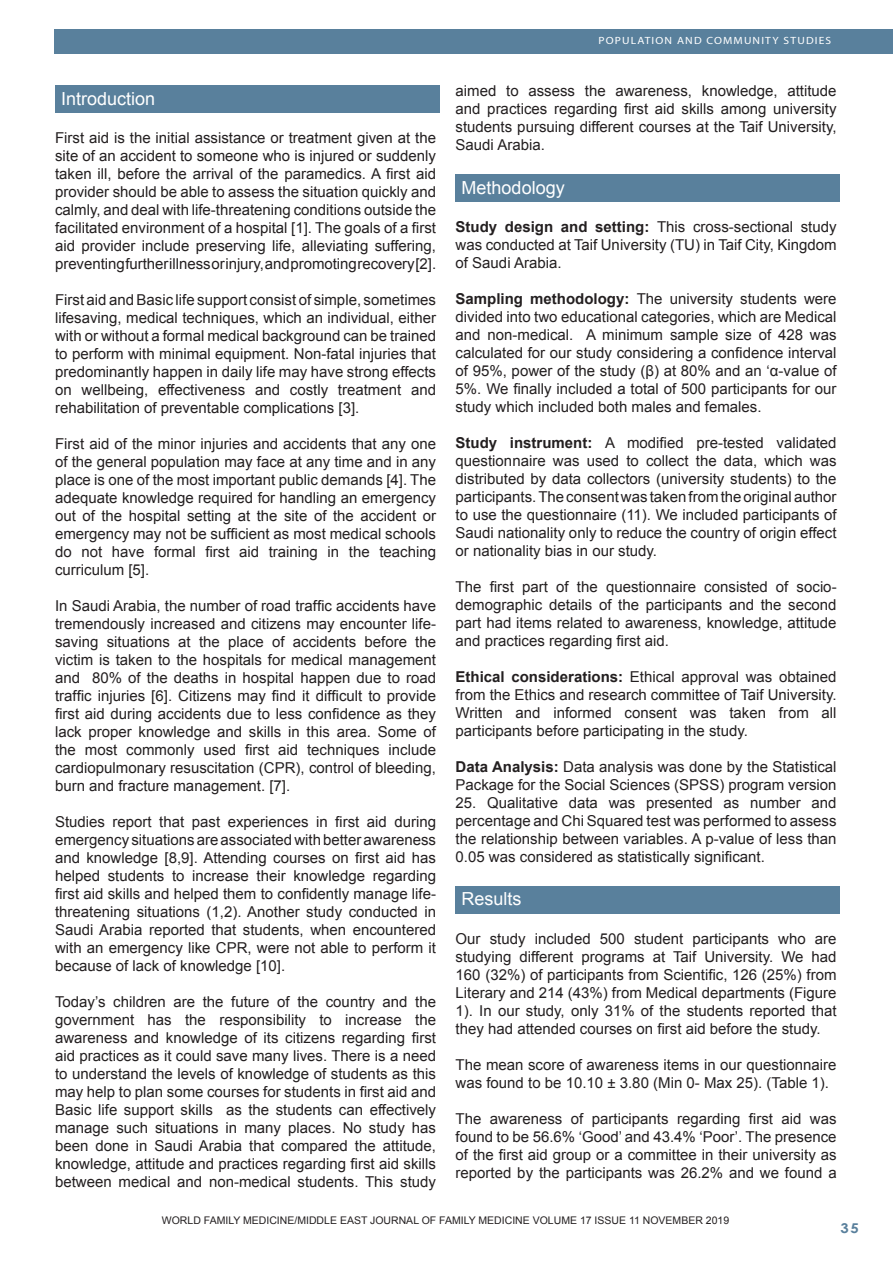
<style>
.page{position:relative;width:893px;height:1263px;background:#fff}
.page>*{position:absolute;margin:0;border:0;box-sizing:border-box;transform-origin:0 0}
.Footnote_Text{font:18px "Arial";color:#fff}
.Footnote_Text-2{font:15px/18px "Arial";color:#231f20;text-align:justify}
.t1{font:700 13.5px "Century Gothic";color:#59809c;scale:1.1 1}
.Footnote_Text-3{font:10.5px "Arial";color:#231f20}
.t2{font:10.5px "Myriad";letter-spacing:.1em;color:#fff;scale:1.1 1}
.s1{font-weight:700}
</style>
<div class="page">
<div style="left:54px;top:30px;width:839px;height:24px;background:#59809c"></div>
<div style="left:55px;top:85px;width:384px;height:28px;background:#59809c"></div>
<div style="left:456px;top:174px;width:384px;height:28px;background:#59809c"></div>
<div style="left:456px;top:886px;width:384px;height:27px;background:#59809c"></div>
<p class="Footnote_Text" style="left:61px;top:86px;width:96px">Introduction</p>
<p class="Footnote_Text-2" style="left:55px;top:129px;width:383px">First aid is the initial assistance or treatment given at the site of an accident to someone who is injured or suddenly taken ill, before the arrival of the paramedics. A first aid provider should be able to assess the situation quickly and calmly, and deal with life-threatening conditions outside the facilitated environment of a hospital [1]. The goals of a first aid provider include preserving life, alleviating suffering, preventing further illness or injury, and promoting recovery [2].</p>
<p class="Footnote_Text-2" style="left:55px;top:291px;width:382px">First aid and Basic life support consist of simple, sometimes lifesaving, medical techniques, which an individual, either with or without a formal medical background can be trained to perform with minimal equipment. Non-fatal injuries that predominantly happen in daily life may have strong effects on wellbeing, effectiveness and costly treatment and rehabilitation of preventable complications [3].</p>
<p class="Footnote_Text-2" style="left:55px;top:435px;width:382px">First aid of the minor injuries and accidents that any one of the general population may face at any time and in any place is one of the most important public demands [4]. The adequate knowledge required for handling an emergency out of the hospital setting at the site of the accident or emergency may not be sufficient as most medical schools do not have formal first aid training in the teaching curriculum [5].</p>
<p class="Footnote_Text-2" style="left:55px;top:597px;width:383px">In Saudi Arabia, the number of road traffic accidents have tremendously increased and citizens may encounter life&shy;saving situations at the place of accidents before the victim is taken to the hospitals for medical management and 80% of the deaths in hospital happen due to road traffic injuries [6]. Citizens may find it difficult to provide first aid during accidents due to less confidence as they lack proper knowledge and skills in this area. Some of the most commonly used first aid techniques include cardiopulmonary resuscitation (CPR), control of bleeding, burn and fracture management. [7].</p>
<p class="Footnote_Text-2" style="left:55px;top:813px;width:383px">Studies report that past experiences in first aid during emergency situations are associated with better awareness and knowledge [8,9]. Attending courses on first aid has helped students to increase their knowledge regarding first aid skills and helped them to confidently manage life&shy;threatening situations (1,2). Another study conducted in Saudi Arabia reported that students, when encountered with an emergency like CPR, were not able to perform it because of lack of knowledge [10].</p>
<p class="Footnote_Text-2" style="left:55px;top:993px;width:383px">Today’s children are the future of the country and the government has the responsibility to increase the awareness and knowledge of its citizens regarding first aid practices as it could save many lives. There is a need to understand the levels of knowledge of students as this may help to plan some courses for students in first aid and Basic life support skills as the students can effectively manage such situations in many places. No study has been done in Saudi Arabia that compared the attitude, knowledge, attitude and practices regarding first aid skills between medical and non-medical students. This study</p>
<p class="t2" style="left:598px;top:35px;width:213px">POPULATION AND COMMUNITY STUDIES</p>
<p class="Footnote_Text-2" style="left:456px;top:82px;width:382px">aimed to assess the awareness, knowledge, attitude and practices regarding first aid skills among university students pursuing different courses at the Taif University, Saudi Arabia.</p>
<p class="Footnote_Text" style="left:462px;top:175px;width:105px">Methodology</p>
<p class="Footnote_Text-2" style="left:456px;top:218px;width:382px"><span class="s1">Study design and setting:</span> This cross-sectional study was conducted at Taif University (TU) in Taif City, Kingdom of Saudi Arabia.</p>
<p class="Footnote_Text-2" style="left:456px;top:290px;width:382px"><span class="s1">Sampling methodology:</span> The university students were divided into two educational categories, which are Medical and non-medical. A minimum sample size of 428 was calculated for our study considering a confidence interval of 95%, power of the study (β) at 80% and an ‘α-value of 5%. We finally included a total of 500 participants for our study which included both males and females.</p>
<p class="Footnote_Text-2" style="left:456px;top:434px;width:383px"><span class="s1">Study instrument:</span> A modified pre-tested validated questionnaire was used to collect the data, which was distributed by data collectors (university students) to the participants. The consent was taken from the original author to use the questionnaire (11). We included participants of Saudi nationality only to reduce the country of origin effect or nationality bias in our study.</p>
<p class="Footnote_Text-2" style="left:456px;top:578px;width:382px">The first part of the questionnaire consisted of socio&shy;demographic details of the participants and the second part had items related to awareness, knowledge, attitude and practices regarding first aid.</p>
<p class="Footnote_Text-2" style="left:456px;top:668px;width:382px"><span class="s1">Ethical considerations:</span> Ethical approval was obtained from the Ethics and research committee of Taif University.<br>Written and informed consent was taken from all participants before participating in the study.</p>
<p class="Footnote_Text-2" style="left:456px;top:758px;width:382px"><span class="s1">Data Analysis:</span> Data analysis was done by the Statistical<br>Package for the Social Sciences (SPSS) program version</p>
<p class="Footnote_Text-2" style="left:456px;top:794px;width:382px">25. Qualitative data was presented as number and percentage and Chi Squared test was performed to assess the relationship between variables. A p-value of less than 0.05 was considered as statistically significant.</p>
<p class="Footnote_Text" style="left:462px;top:887px;width:62px">Results</p>
<p class="Footnote_Text-2" style="left:456px;top:929px;width:383px">Our study included 500 student participants who are studying different programs at Taif University. We had 160 (32%) of participants from Scientific, 126 (25%) from Literary and 214 (43%) from Medical departments (Figure 1). In our study, only 31% of the students reported that they had attended courses on first aid before the study.</p>
<p class="Footnote_Text-2" style="left:456px;top:1055px;width:382px">The mean score of awareness items in our questionnaire was found to be 10.10 ± 3.80 (Min 0- Max 25). (Table 1).</p>
<p class="Footnote_Text-2" style="left:456px;top:1109px;width:383px">The awareness of participants regarding first aid was found to be 56.6% ‘Good’ and 43.4% ‘Poor’. The presence of the first aid group or a committee in their university as reported by the participants was 26.2% and we found a</p>
<p class="Footnote_Text-3" style="left:586px;top:1214px;width:7px">5</p>
<p class="Footnote_Text-3" style="left:626px;top:1214px;width:41px">10, DEC</p>
<p class="Footnote_Text-3" style="left:723px;top:1214px;width:7px">7</p>
<p class="Footnote_Text-3" style="left:162px;top:1214px;width:569px">WORLD FAMILY MEDICINE/MIDDLE EAST JOURNAL OF FAMILY MEDICINE VOLUME 17 ISSUE 11 NOVEMBER 2019</p>
<p class="t1" style="left:840px;top:1218px;width:18px">35</p>
</div>
